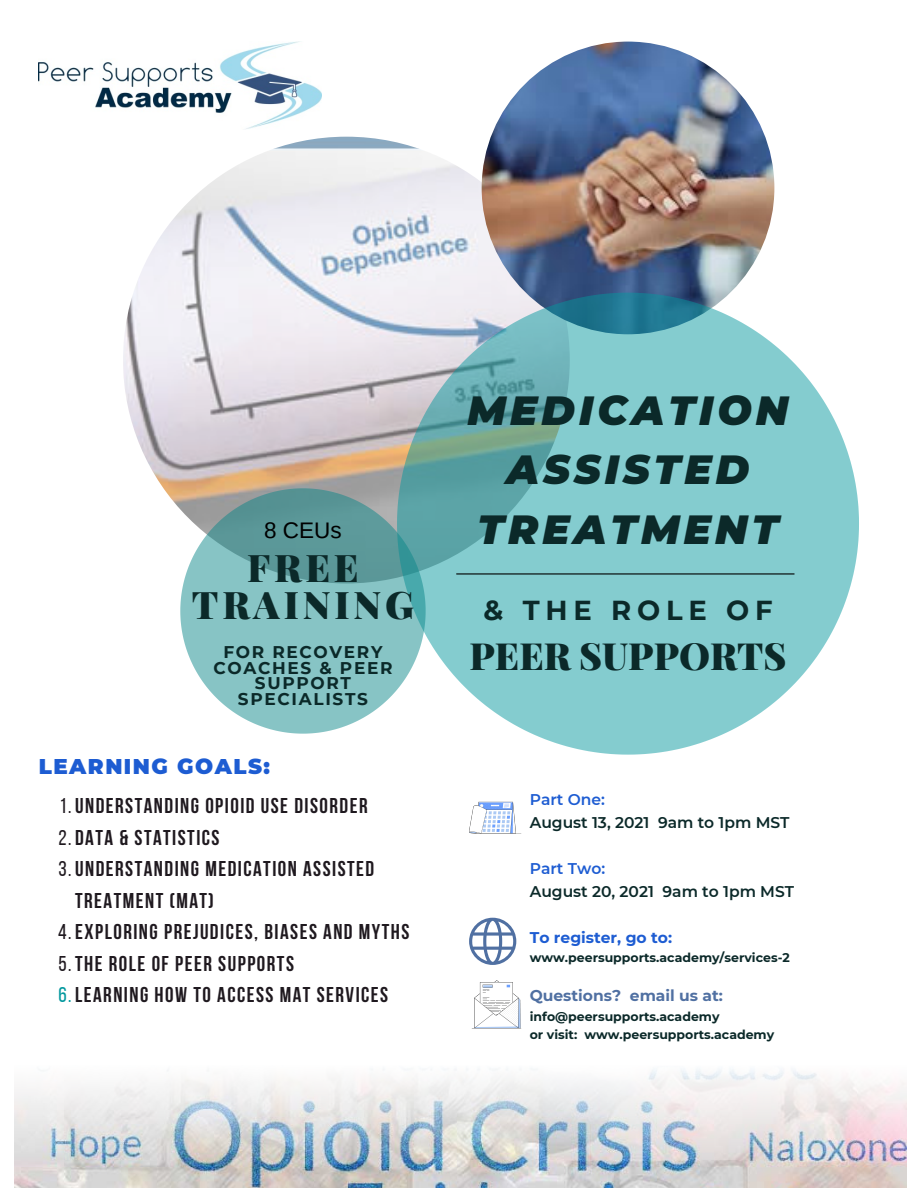
<style>
.page{position:relative;width:918px;height:1188px;background:#fff}
.page>*{position:absolute;margin:0;border:0;box-sizing:border-box;transform-origin:0 0}
.t1{font:italic 900 40.65px "Montserrat";letter-spacing:.1em;color:#0b2929}
.t2{font:900 38.1px "Playfair Display";letter-spacing:.1em;color:#0b2929}
.t3{font:900 37.5px "Playfair Display";color:#0b2929}
.t4{font:700 27.45px "Montserrat";letter-spacing:.21em;color:#0b2929}
.t5{font:22.5px "Arimo";color:#000}
.t6{font:700 21.3px/31.5px "Bebas Neue";letter-spacing:.07em;color:#1f191f}
.t7{font:900 21.3px "Montserrat";letter-spacing:.07em;color:#1d5cd2}
.t8{font:700 16.95px/15.9px "Montserrat";letter-spacing:.1em;color:#0b2929;text-align:center}
.t9{font:600 15.45px "Montserrat";color:#0b2929}
.t10{font:700 15.45px "Montserrat";color:#5070a2}
.t11{font:600 15.45px "Montserrat";color:#1d5cd2}
.t12{font:700 15.45px "Montserrat";color:#1d5cd2}
.t13{font:700 12.45px "Montserrat";color:#0b2929}
.s1{font-weight:400}
.s2{font-weight:400;color:#03989e}
</style>
<div class="page">
<img style="left:123px;top:137px;width:447px;height:446px;border-radius:50%">
<img style="left:482px;top:42px;width:292px;height:292px;border-radius:50%">
<svg style="left:397px;top:293px;width:462px;height:462px;background:#93ccd0"></svg>
<svg style="left:180px;top:488px;width:246px;height:246px;background:#8bbdbe"></svg>
<img style="left:14px;top:1069px;width:893px;height:119px">
<hr style="left:457px;top:573px;width:337px;height:2px;background:#000">
<svg style="left:469px;top:918px;width:47px;height:47px"></svg>
<img style="left:39px;top:42px;width:282px;height:87px">
<img style="left:469px;top:801px;width:53px;height:33px">
<img style="left:471px;top:980px;width:51px;height:49px">
<p class="t5" style="left:264px;top:518px;width:79px">8 CEUs</p>
<p class="t2" style="left:247px;top:540px;width:113px">FREE</p>
<p class="t2" style="left:192px;top:578px;width:224px">TRAINING</p>
<p class="t8" style="left:213px;top:644px;width:181px">FOR RECOVERY<br>COACHES &amp; PEER<br>SUPPORT<br>SPECIALISTS</p>
<p class="t7" style="left:39px;top:753px;width:233px">LEARNING GOALS:</p>
<p class="t6" style="left:60px;top:792px;width:310px"><span class="s1">1.</span>UNDERSTANDING OPIOID USE DISORDER</p>
<p class="t6" style="left:59px;top:824px;width:163px"><span class="s1">2.</span>DATA &amp; STATISTICS</p>
<p class="t6" style="left:75px;top:855px;width:301px;text-indent:-17px"><span class="s1">3.</span>UNDERSTANDING MEDICATION ASSISTED<br>TREATMENT (MAT)</p>
<p class="t6" style="left:58px;top:918px;width:353px"><span class="s1">4.</span>EXPLORING PREJUDICES, BIASES AND MYTHS</p>
<p class="t6" style="left:59px;top:950px;width:237px"><span class="s1">5.</span>THE ROLE OF PEER SUPPORTS</p>
<p class="t6" style="left:58px;top:981px;width:331px"><span class="s2">6.</span>LEARNING HOW TO ACCESS MAT SERVICES</p>
<p class="t1" style="left:467px;top:385px;width:323px">MEDICATION</p>
<p class="t1" style="left:507px;top:445px;width:244px">ASSISTED</p>
<p class="t1" style="left:477px;top:505px;width:303px">TREATMENT</p>
<p class="t4" style="left:483px;top:594px;width:291px">&amp; THE ROLE OF</p>
<p class="t3" style="left:470px;top:629px;width:319px">PEER SUPPORTS</p>
<p class="t11" style="left:530px;top:790px;width:77px">Part One:</p>
<p class="t9" style="left:530px;top:813px;width:261px">August 13, 2021 9am to 1pm MST</p>
<p class="t11" style="left:530px;top:859px;width:77px">Part Two:</p>
<p class="t9" style="left:530px;top:882px;width:266px">August 20, 2021 9am to 1pm MST</p>
<p class="t12" style="left:530px;top:928px;width:144px">To register, go to:</p>
<p class="t13" style="left:530px;top:950px;width:262px">www.peersupports.academy/services-2</p>
<p class="t10" style="left:530px;top:986px;width:195px">Questions? email us at:</p>
<p class="t13" style="left:530px;top:1009px;width:191px">info@peersupports.academy</p>
<p class="t13" style="left:530px;top:1027px;width:246px">or visit: www.peersupports.academy</p>
</div>
